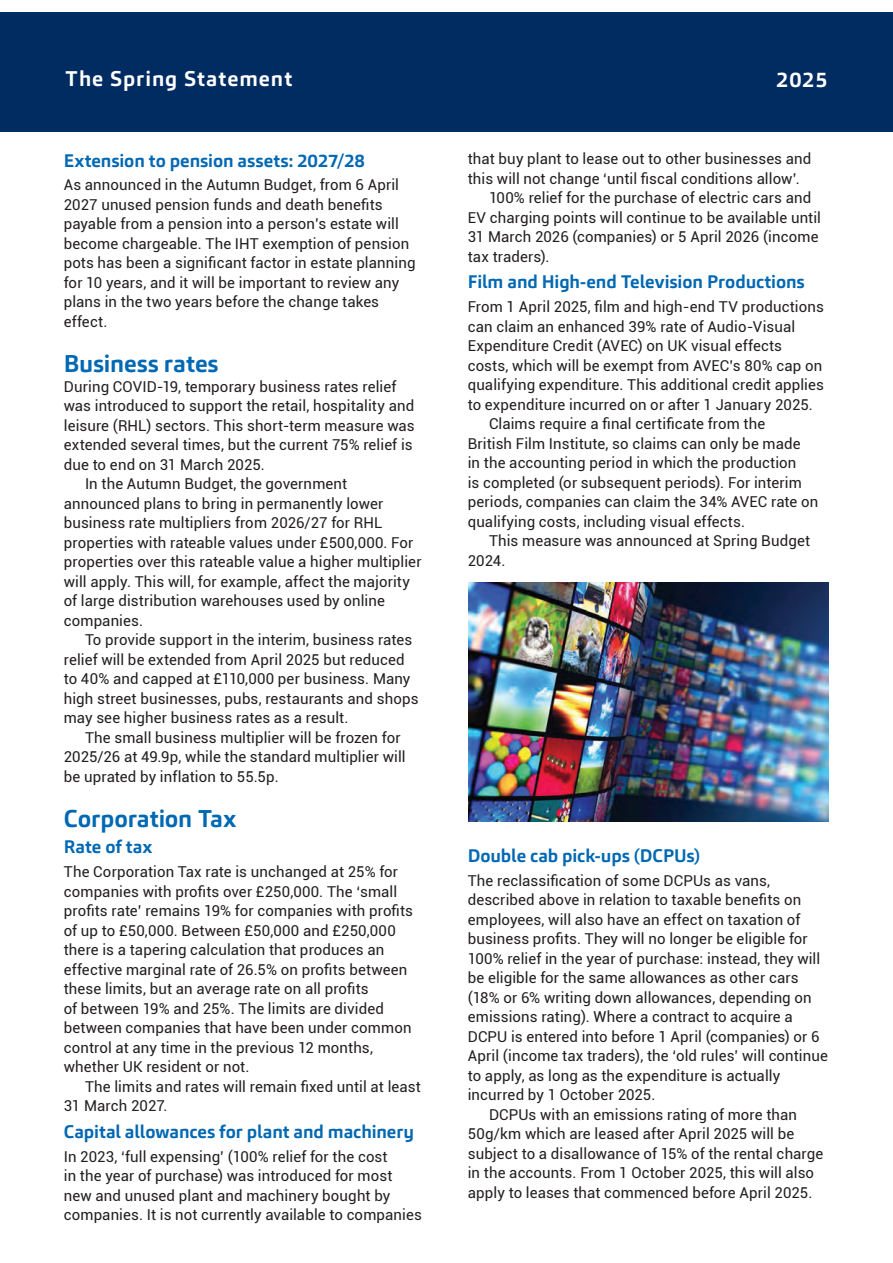
<style>
.page{position:relative;width:893px;height:1263px;background:#fff}
.page>*{position:absolute;margin:0;border:0;box-sizing:border-box;transform-origin:0 0}
.t1{font:700 24px "Carnac";letter-spacing:-.005em;color:#0168b3}
.t2{font:700 21px "Carnac";letter-spacing:.045em;color:#fff}
.t3{font:700 18px "Carnac";letter-spacing:-.005em;color:#0168b3}
.t4{font:15px/19.5px "Roboto";letter-spacing:.005em;color:#231f20}
</style>
<div class="page">
<div style="left:0;top:13px;width:893px;height:119px;background:#002c62"></div>
<img style="left:469px;top:583px;width:360px;height:239px">
<h2 class="t2" style="left:65px;top:65px;width:228px">The Spring Statement</h2>
<h2 class="t2" style="left:776px;top:66px;width:53px">2025</h2>
<p class="t3" style="left:64px;top:149px;width:303px">Extension to pension assets: 2027/28</p>
<p class="t4" style="left:64px;top:175px;width:353px">As announced in the Autumn Budget, from 6 April 2027 unused pension funds and death benefits payable from a pension into a person’s estate will become chargeable. The IHT exemption of pension pots has been a significant factor in estate planning for 10 years, and it will be important to review any plans in the two years before the change takes effect.</p>
<h1 class="t1" style="left:64px;top:348px;width:156px">Business rates</h1>
<p class="t4" style="left:64px;top:376px;width:334px">During COVID-19, temporary business rates relief</p>
<p class="t4" style="left:64px;top:395px;width:352px">was introduced to support the retail, hospitality and</p>
<p class="t4" style="left:64px;top:415px;width:352px">leisure (RHL) sectors. This short-term measure was</p>
<p class="t4" style="left:64px;top:434px;width:350px">extended several times, but the current 75% relief is</p>
<p class="t4" style="left:64px;top:454px;width:203px">due to end on 31 March 2025.</p>
<p class="t4" style="left:85px;top:473px;width:264px">In the Autumn Budget, the government</p>
<p class="t4" style="left:64px;top:493px;width:321px">announced plans to bring in permanently lower</p>
<p class="t4" style="left:64px;top:512px;width:320px">business rate multipliers from 2026/27 for RHL</p>
<p class="t4" style="left:64px;top:532px;width:351px">properties with rateable values under £500,000. For</p>
<p class="t4" style="left:64px;top:551px;width:359px">properties over this rateable value a higher multiplier</p>
<p class="t4" style="left:64px;top:571px;width:348px">will apply. This will, for example, affect the majority</p>
<p class="t4" style="left:64px;top:590px;width:323px">of large distribution warehouses used by online</p>
<p class="t4" style="left:64px;top:610px;width:81px">companies.</p>
<p class="t4" style="left:85px;top:629px;width:329px">To provide support in the interim, business rates</p>
<p class="t4" style="left:64px;top:649px;width:342px">relief will be extended from April 2025 but reduced</p>
<p class="t4" style="left:64px;top:668px;width:348px">to 40% and capped at £110,000 per business. Many</p>
<p class="t4" style="left:64px;top:688px;width:356px">high street businesses, pubs, restaurants and shops</p>
<p class="t4" style="left:64px;top:707px;width:286px">may see higher business rates as a result.</p>
<p class="t4" style="left:85px;top:727px;width:317px">The small business multiplier will be frozen for</p>
<p class="t4" style="left:64px;top:746px;width:343px">2025/26 at 49.9p, while the standard multiplier will</p>
<p class="t4" style="left:64px;top:766px;width:216px">be uprated by inflation to 55.5p.</p>
<h1 class="t1" style="left:64px;top:803px;width:174px">Corporation Tax</h1>
<p class="t3" style="left:64px;top:835px;width:90px">Rate of tax</p>
<p class="t4" style="left:64px;top:861px;width:351px">The Corporation Tax rate is unchanged at 25% for companies with profits over £250,000. The ‘small profits rate’ remains 19% for companies with profits of up to £50,000. Between £50,000 and £250,000 there is a tapering calculation that produces an effective marginal rate of 26.5% on profits between these limits, but an average rate on all profits<br>of between 19% and 25%. The limits are divided between companies that have been under common control at any time in the previous 12 months, whether UK resident or not.</p>
<p class="t4" style="left:64px;top:1076px;width:359px;text-indent:21px">The limits and rates will remain fixed until at least<br>31 March 2027.</p>
<p class="t3" style="left:64px;top:1120px;width:352px">Capital allowances for plant and machinery</p>
<p class="t4" style="left:64px;top:1146px;width:360px">In 2023, ‘full expensing’ (100% relief for the cost<br>in the year of purchase) was introduced for most new and unused plant and machinery bought by companies. It is not currently available to companies</p>
<p class="t4" style="left:468px;top:149px;width:345px">that buy plant to lease out to other businesses and</p>
<p class="t4" style="left:468px;top:168px;width:333px">this will not change ‘until fiscal conditions allow’.</p>
<p class="t4" style="left:489px;top:188px;width:324px">100% relief for the purchase of electric cars and</p>
<p class="t4" style="left:468px;top:207px;width:355px">EV charging points will continue to be available until</p>
<p class="t4" style="left:468px;top:227px;width:352px">31 March 2026 (companies) or 5 April 2026 (income</p>
<p class="t4" style="left:468px;top:246px;width:83px">tax traders).</p>
<p class="t3" style="left:468px;top:270px;width:338px">Film and High-end Television Productions</p>
<p class="t4" style="left:468px;top:296px;width:358px">From 1 April 2025, film and high-end TV productions</p>
<p class="t4" style="left:468px;top:316px;width:329px">can claim an enhanced 39% rate of Audio-Visual</p>
<p class="t4" style="left:468px;top:335px;width:316px">Expenditure Credit (AVEC) on UK visual effects</p>
<p class="t4" style="left:468px;top:355px;width:356px">costs, which will be exempt from AVEC’s 80% cap on</p>
<p class="t4" style="left:468px;top:374px;width:358px">qualifying expenditure. This additional credit applies</p>
<p class="t4" style="left:468px;top:394px;width:347px">to expenditure incurred on or after 1 January 2025.</p>
<p class="t4" style="left:489px;top:413px;width:278px">Claims require a final certificate from the</p>
<p class="t4" style="left:468px;top:433px;width:334px">British Film Institute, so claims can only be made</p>
<p class="t4" style="left:468px;top:452px;width:330px">in the accounting period in which the production</p>
<p class="t4" style="left:468px;top:472px;width:336px">is completed (or subsequent periods). For interim</p>
<p class="t4" style="left:468px;top:491px;width:352px">periods, companies can claim the 34% AVEC rate on</p>
<p class="t4" style="left:468px;top:511px;width:279px">qualifying costs, including visual effects.</p>
<p class="t4" style="left:489px;top:530px;width:323px">This measure was announced at Spring Budget</p>
<p class="t4" style="left:468px;top:550px;width:39px">2024.</p>
<p class="t3" style="left:468px;top:844px;width:234px">Double cab pick-ups (DCPUs)</p>
<p class="t4" style="left:468px;top:870px;width:304px">The reclassification of some DCPUs as vans,</p>
<p class="t4" style="left:468px;top:890px;width:335px">described above in relation to taxable benefits on</p>
<p class="t4" style="left:468px;top:909px;width:334px">employees, will also have an effect on taxation of</p>
<p class="t4" style="left:468px;top:929px;width:342px">business profits. They will no longer be eligible for</p>
<p class="t4" style="left:468px;top:948px;width:354px">100% relief in the year of purchase: instead, they will</p>
<p class="t4" style="left:468px;top:968px;width:332px">be eligible for the same allowances as other cars</p>
<p class="t4" style="left:468px;top:987px;width:345px">(18% or 6% writing down allowances, depending on</p>
<p class="t4" style="left:468px;top:1007px;width:327px">emissions rating). Where a contract to acquire a</p>
<p class="t4" style="left:468px;top:1026px;width:353px">DCPU is entered into before 1 April (companies) or 6</p>
<p class="t4" style="left:468px;top:1046px;width:362px">April (income tax traders), the ‘old rules’ will continue</p>
<p class="t4" style="left:468px;top:1065px;width:314px">to apply, as long as the expenditure is actually</p>
<p class="t4" style="left:468px;top:1085px;width:189px">incurred by 1 October 2025.</p>
<p class="t4" style="left:489px;top:1104px;width:310px">DCPUs with an emissions rating of more than</p>
<p class="t4" style="left:468px;top:1124px;width:328px">50g/km which are leased after April 2025 will be</p>
<p class="t4" style="left:468px;top:1143px;width:357px">subject to a disallowance of 15% of the rental charge</p>
<p class="t4" style="left:468px;top:1163px;width:348px">in the accounts. From 1 October 2025, this will also</p>
<p class="t4" style="left:468px;top:1182px;width:346px">apply to leases that commenced before April 2025.</p>
</div>
